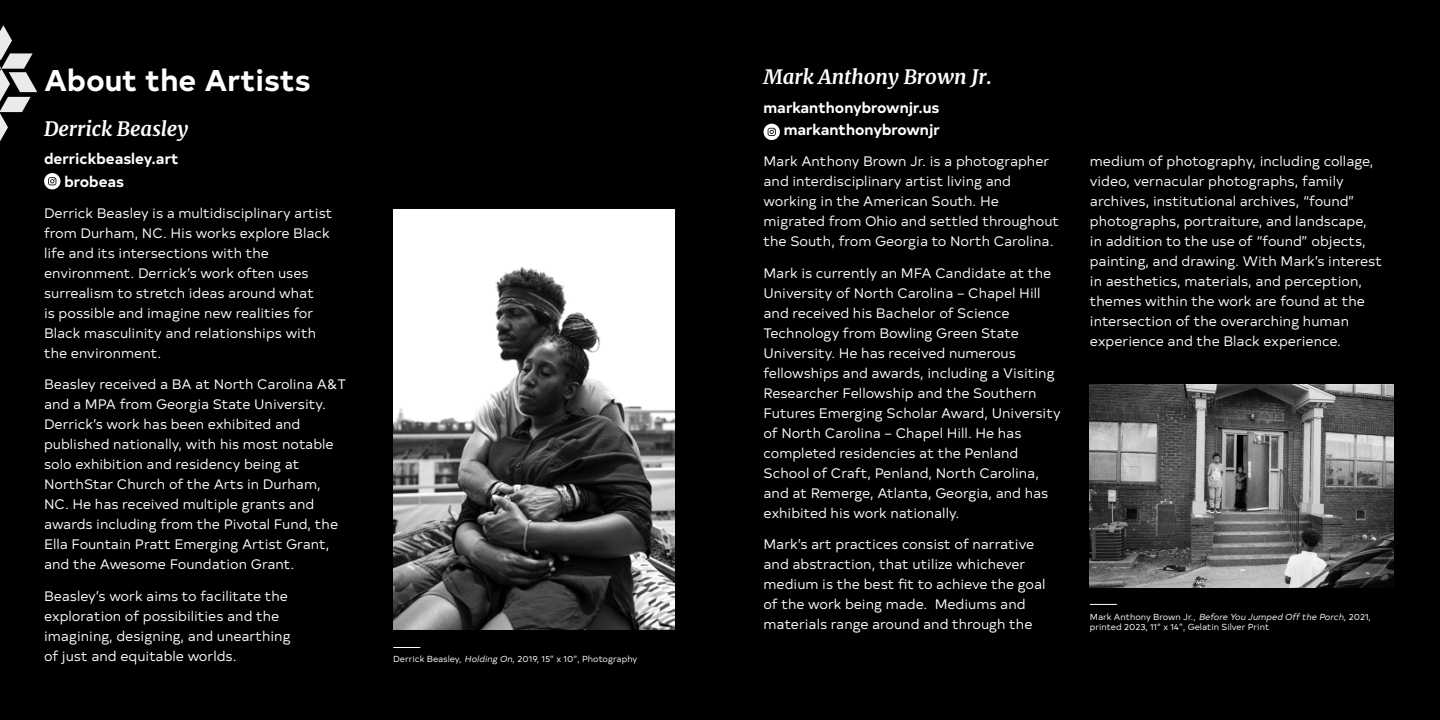
<style>
.page{position:relative;width:1440px;height:720px;background:#000}
.page>*{position:absolute;margin:0;border:0;box-sizing:border-box;transform-origin:0 0}
.t1{font:700 30px "Typold";color:#fff}
.t2{font:italic 700 20px "Merriweather";color:#fff}
.t3{font:700 15px/22.5px "Typold";color:#fff;text-align:right}
.t4{font:13.75px/20px "Typold";color:#fff}
.t5{font:8.75px/10.5px "Typold";color:#fff}
.s1{font-style:italic}
</style>
<div class="page">
<svg style="left:44px;top:173px;width:16px;height:17px"></svg>
<img style="left:393px;top:210px;width:281px;height:419px">
<svg style="left:393px;top:647px;width:27px;height:1px"></svg>
<svg style="left:763px;top:124px;width:17px;height:16px"></svg>
<svg style="left:1090px;top:604px;width:27px;height:1px"></svg>
<img style="left:1090px;top:384px;width:304px;height:204px">
<svg style="left:0;top:25px;width:37px;height:116px"></svg>
<h1 class="t1" style="left:44px;top:55px;width:268px">About the Artists</h1>
<h2 class="t2" style="left:44px;top:115px;width:145px">Derrick Beasley</h2>
<p class="t3" style="left:64px;top:146px;width:116px;text-align:left;text-indent:-20px">derrickbeasley.art brobeas</p>
<p class="t4" style="left:44px;top:202px;width:290px">Derrick Beasley is a multidisciplinary artist from Durham, NC. His works explore Black life and its intersections with the environment. Derrick’s work often uses surrealism to stretch ideas around what<br>is possible and imagine new realities for Black masculinity and relationships with the environment.</p>
<p class="t4" style="left:44px;top:373px;width:304px">Beasley received a BA at North Carolina A&amp;T and a MPA from Georgia State University.<br>Derrick’s work has been exhibited and published nationally, with his most notable solo exhibition and residency being at NorthStar Church of the Arts in Durham, NC. He has received multiple grants and awards including from the Pivotal Fund, the Ella Fountain Pratt Emerging Artist Grant, and the Awesome Foundation Grant.</p>
<p class="t4" style="left:44px;top:585px;width:248px">Beasley’s work aims to facilitate the exploration of possibilities and the imagining, designing, and unearthing of just and equitable worlds.</p>
<p class="t5" style="left:393px;top:653px;width:246px">Derrick Beasley, <span class="s1">Holding On,</span> 2019, 15” x 10”, Photography</p>
<h2 class="t2" style="left:764px;top:63px;width:230px">Mark Anthony Brown Jr.</h2>
<p class="t3" style="left:764px;top:94px;width:178px">markanthonybrownjr.us markanthonybrownjr</p>
<p class="t4" style="left:764px;top:150px;width:297px">Mark Anthony Brown Jr. is a photographer and interdisciplinary artist living and working in the American South. He migrated from Ohio and settled throughout the South, from Georgia to North Carolina.</p>
<p class="t4" style="left:764px;top:262px;width:299px">Mark is currently an MFA Candidate at the University of North Carolina – Chapel Hill and received his Bachelor of Science Technology from Bowling Green State University. He has received numerous fellowships and awards, including a Visiting Researcher Fellowship and the Southern Futures Emerging Scholar Award, University of North Carolina – Chapel Hill. He has completed residencies at the Penland School of Craft, Penland, North Carolina, and at Remerge, Atlanta, Georgia, and has exhibited his work nationally.</p>
<p class="t4" style="left:764px;top:533px;width:284px">Mark’s art practices consist of narrative and abstraction, that utilize whichever medium is the best fit to achieve the goal of the work being made. Mediums and materials range around and through the</p>
<p class="t4" style="left:1090px;top:150px;width:294px">medium of photography, including collage, video, vernacular photographs, family archives, institutional archives, “found” photographs, portraiture, and landscape, in addition to the use of “found” objects, painting, and drawing. With Mark’s interest in aesthetics, materials, and perception, themes within the work are found at the intersection of the overarching human experience and the Black experience.</p>
<p class="t5" style="left:1090px;top:611px;width:283px">Mark Anthony Brown Jr., <span class="s1">Before You Jumped Off the Porch,</span> 2021, printed 2023, 11” x 14”, Gelatin Silver Print</p>
</div>
